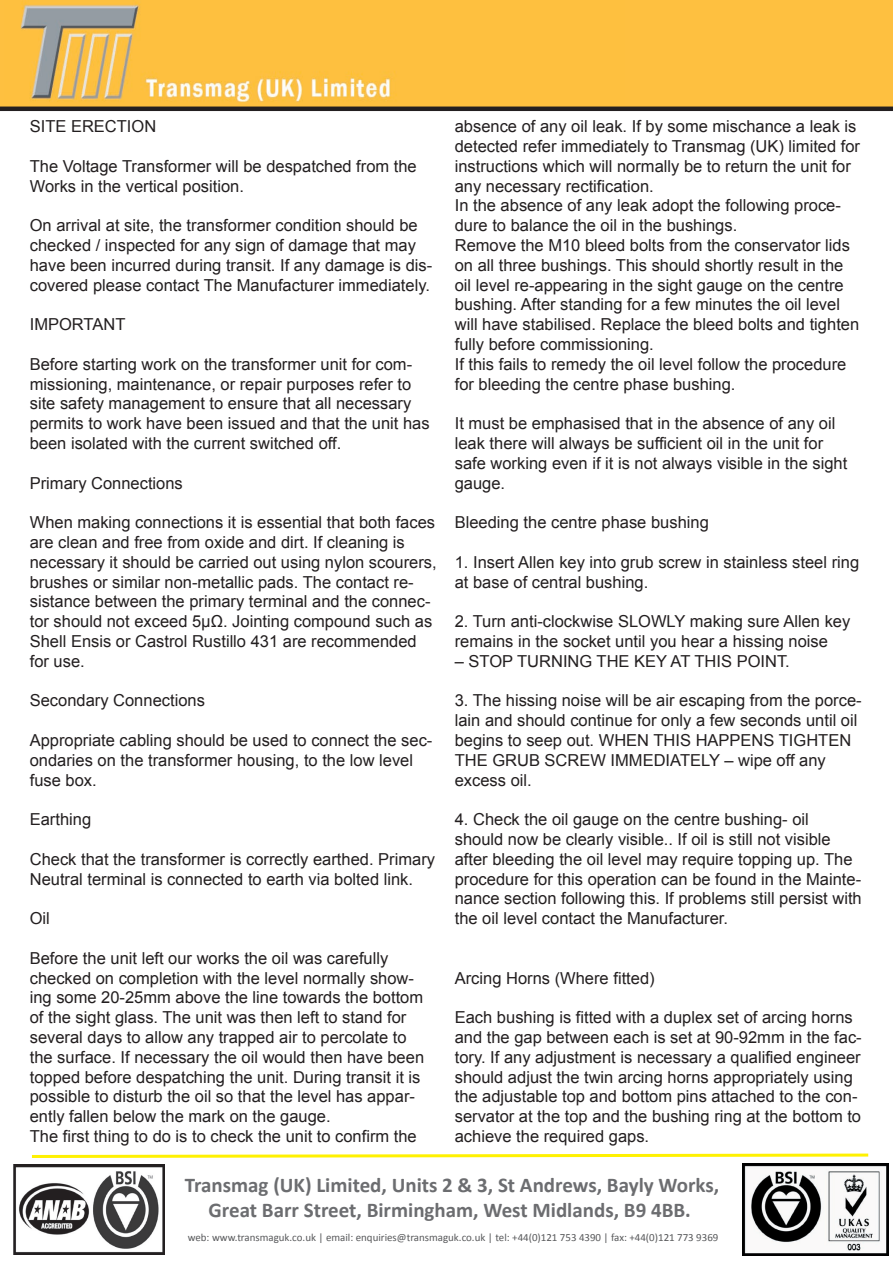
<style>
.page{position:relative;width:893px;height:1263px;background:#fff}
.page>*{position:absolute;margin:0;border:0;box-sizing:border-box;transform-origin:0 0}
.t1{font:700 21px/25.2px "Calibri";color:#6c6d70;text-align:center}
.t2{font:16.5px/19.8px "Arial";color:#231f20}
.t3{font:10.95px "Calibri";color:#57585a}
</style>
<div class="page">
<img style="left:13px;top:1165px;width:152px;height:90px">
<img style="left:742px;top:1164px;width:146px;height:91px">
<svg style="left:31px;top:1153px;width:838px;height:5px"></svg>
<svg style="left:0;top:0;width:893px;height:111px;background:#e4ad3c"></svg>
<img style="left:5px;top:1px;width:619px;height:104px">
<p class="t2" style="left:30px;top:117px;width:128px">SITE ERECTION</p>
<p class="t2" style="left:30px;top:156px;width:389px">The Voltage Transformer will be despatched from the<br>Works in the vertical position.</p>
<p class="t2" style="left:30px;top:216px;width:404px">On arrival at site, the transformer condition should be checked / inspected for any sign of damage that may have been incurred during transit. If any damage is dis&shy;covered please contact The Manufacturer immediately.</p>
<p class="t2" style="left:30px;top:315px;width:97px">IMPORTANT</p>
<p class="t2" style="left:30px;top:354px;width:401px">Before starting work on the transformer unit for com&shy;missioning, maintenance, or repair purposes refer to site safety management to ensure that all necessary permits to work have been issued and that the unit has been isolated with the current switched off.</p>
<p class="t2" style="left:30px;top:473px;width:155px">Primary Connections</p>
<p class="t2" style="left:30px;top:513px;width:408px">When making connections it is essential that both faces are clean and free from oxide and dirt. If cleaning is necessary it should be carried out using nylon scourers, brushes or similar non-metallic pads. The contact re&shy;sistance between the primary terminal and the connec&shy;tor should not exceed 5μΩ. Jointing compound such as Shell Ensis or Castrol Rustillo 431 are recommended for use.</p>
<p class="t2" style="left:30px;top:691px;width:177px">Secondary Connections</p>
<p class="t2" style="left:30px;top:730px;width:404px">Appropriate cabling should be used to connect the sec&shy;ondaries on the transformer housing, to the low level fuse box.</p>
<p class="t2" style="left:30px;top:810px;width:63px">Earthing</p>
<p class="t2" style="left:30px;top:849px;width:407px">Check that the transformer is correctly earthed. Primary<br>Neutral terminal is connected to earth via bolted link.</p>
<p class="t2" style="left:30px;top:909px;width:22px">Oil</p>
<p class="t2" style="left:30px;top:948px;width:396px">Before the unit left our works the oil was carefully checked on completion with the level normally show&shy;ing some 20-25mm above the line towards the bottom of the sight glass. The unit was then left to stand for several days to allow any trapped air to percolate to the surface. If necessary the oil would then have been topped before despatching the unit. During transit it is possible to disturb the oil so that the level has appar&shy;ently fallen below the mark on the gauge.<br>The first thing to do is to check the unit to confirm the</p>
<p class="t2" style="left:455px;top:117px;width:407px">absence of any oil leak. If by some mischance a leak is detected refer immediately to Transmag (UK) limited for instructions which will normally be to return the unit for any necessary rectification.<br>In the absence of any leak adopt the following proce&shy;dure to balance the oil in the bushings.<br>Remove the M10 bleed bolts from the conservator lids on all three bushings. This should shortly result in the oil level re-appearing in the sight gauge on the centre bushing. After standing for a few minutes the oil level will have stabilised. Replace the bleed bolts and tighten fully before commissioning.<br>If this fails to remedy the oil level follow the procedure for bleeding the centre phase bushing.</p>
<p class="t2" style="left:455px;top:414px;width:394px">It must be emphasised that in the absence of any oil leak there will always be sufficient oil in the unit for safe working even if it is not always visible in the sight gauge.</p>
<p class="t2" style="left:455px;top:513px;width:256px">Bleeding the centre phase bushing</p>
<p class="t2" style="left:455px;top:552px;width:406px">1. Insert Allen key into grub screw in stainless steel ring at base of central bushing.</p>
<p class="t2" style="left:455px;top:612px;width:397px">2. Turn anti-clockwise SLOWLY making sure Allen key remains in the socket until you hear a hissing noise</p>
<p class="t2" style="left:455px;top:651px;width:337px">– STOP TURNING THE KEY AT THIS POINT.</p>
<p class="t2" style="left:455px;top:691px;width:408px">3. The hissing noise will be air escaping from the porce&shy;lain and should continue for only a few seconds until oil begins to seep out. WHEN THIS HAPPENS TIGHTEN THE GRUB SCREW IMMEDIATELY – wipe off any excess oil.</p>
<p class="t2" style="left:455px;top:810px;width:408px">4. Check the oil gauge on the centre bushing- oil<br>should now be clearly visible.. If oil is still not visible after bleeding the oil level may require topping up. The procedure for this operation can be found in the Mainte&shy;nance section following this. If problems still persist with the oil level contact the Manufacturer.</p>
<p class="t2" style="left:455px;top:968px;width:201px">Arcing Horns (Where fitted)</p>
<p class="t2" style="left:455px;top:1008px;width:408px">Each bushing is fitted with a duplex set of arcing horns and the gap between each is set at 90-92mm in the fac&shy;tory. If any adjustment is necessary a qualified engineer should adjust the twin arcing horns appropriately using the adjustable top and bottom pins attached to the con&shy;servator at the top and the bushing ring at the bottom to achieve the required gaps.</p>
<p class="t1" style="left:185px;top:1171px;width:536px">Transmag (UK) Limited, Units 2 &amp; 3, St Andrews, Bayly Works,<br>Great Barr Street, Birmingham, West Midlands, B9 4BB.</p>
<p class="t3" style="left:188px;top:1230px;width:532px">web: www.transmaguk.co.uk | email: enquiries@transmaguk.co.uk | tel: +44(0)121 753 4390 | fax: +44(0)121 773 9369</p>
</div>
